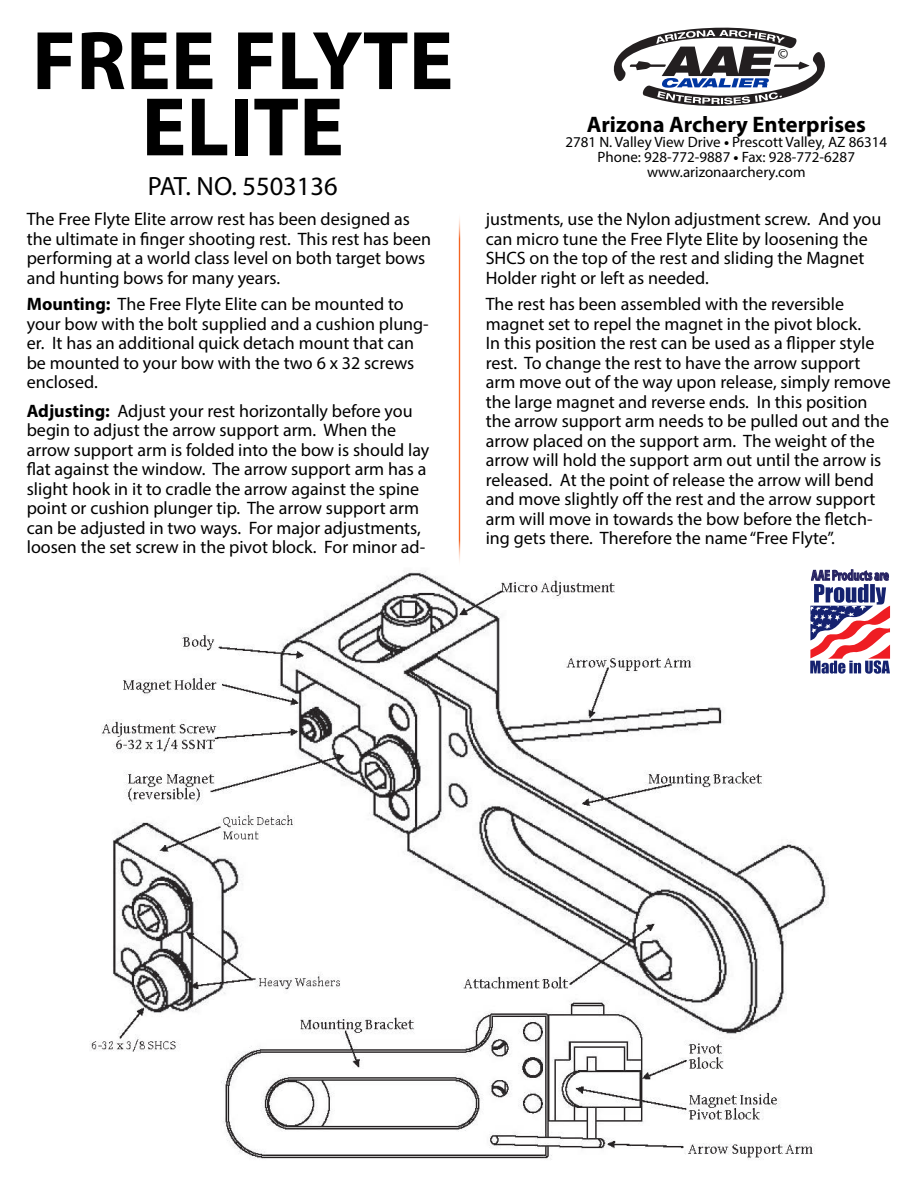
<style>
.page{position:relative;width:918px;height:1188px;background:#fff}
.page>*{position:absolute;margin:0;border:0;box-sizing:border-box;transform-origin:0 0}
.t1{font:700 83.85px/66.3px "Myriad Pro";color:#000;text-align:center}
.t2{font:26.55px "Myriad Pro";color:#000}
.t3{font:700 22.5px "Myriad Pro";color:#000}
.t4{font:18px/19.5px "Myriad Pro";color:#000}
.t5{font:15.6px "Myriad Pro";color:#000}
.t6{font:15px "Myriad Pro";color:#000}
.t7{font:700 14.7px "Myriad Pro";color:#252161;scale:.69 1}
.s1{font-weight:700}
</style>
<div class="page">
<img style="left:90px;top:570px;width:738px;height:590px">
<svg style="left:613px;top:27px;width:212px;height:79px"></svg>
<svg style="left:810px;top:584px;width:80px;height:90px"></svg>
<hr style="left:459px;top:212px;width:1px;height:356px;background:#f36421">
<p class="t1" style="left:32px;top:25px;width:423px">FREE FLYTE<br>ELITE</p>
<p class="t2" style="left:148px;top:170px;width:191px">PAT. NO. 5503136</p>
<p class="t4" style="left:27px;top:209px;width:406px">The Free Flyte Elite arrow rest has been designed as the ultimate in finger shooting rest. This rest has been performing at a world class level on both target bows and hunting bows for many years.</p>
<p class="t4" style="left:27px;top:294px;width:404px"><span class="s1">Mounting:</span> The Free Flyte Elite can be mounted to your bow with the bolt supplied and a cushion plung&shy;er. It has an additional quick detach mount that can be mounted to your bow with the two 6 x 32 screws enclosed.</p>
<p class="t4" style="left:27px;top:401px;width:404px"><span class="s1">Adjusting:</span> Adjust your rest horizontally before you begin to adjust the arrow support arm. When the arrow support arm is folded into the bow is should lay flat against the window. The arrow support arm has a slight hook in it to cradle the arrow against the spine point or cushion plunger tip. The arrow support arm can be adjusted in two ways. For major adjustments, loosen the set screw in the pivot block. For minor ad-</p>
<p class="t5" style="left:778px;top:44px;width:12px">©</p>
<p class="t3" style="left:587px;top:110px;width:281px">Arizona Archery Enterprises</p>
<p class="t6" style="left:565px;top:133px;width:323px">2781 N. Valley View Drive <span class="s1">•</span> Prescott Valley, AZ 86314</p>
<p class="t6" style="left:598px;top:148px;width:259px">Phone: 928-772-9887 <span class="s1">•</span> Fax: 928-772-6287</p>
<p class="t6" style="left:647px;top:163px;width:160px">www.arizonaarchery.com</p>
<p class="t4" style="left:486px;top:209px;width:397px">justments, use the Nylon adjustment screw. And you can micro tune the Free Flyte Elite by loosening the SHCS on the top of the rest and sliding the Magnet Holder right or left as needed.</p>
<p class="t4" style="left:486px;top:294px;width:406px">The rest has been assembled with the reversible magnet set to repel the magnet in the pivot block.<br>In this position the rest can be used as a flipper style rest. To change the rest to have the arrow support arm move out of the way upon release, simply remove the large magnet and reverse ends. In this position the arrow support arm needs to be pulled out and the arrow placed on the support arm. The weight of the arrow will hold the support arm out until the arrow is released. At the point of release the arrow will bend and move slightly off the rest and the arrow support arm will move in towards the bow before the fletch&shy;ing gets there. Therefore the name “Free Flyte”.</p>
<p class="t7" style="left:811px;top:566px;width:114px">AAE Products are</p>
</div>
